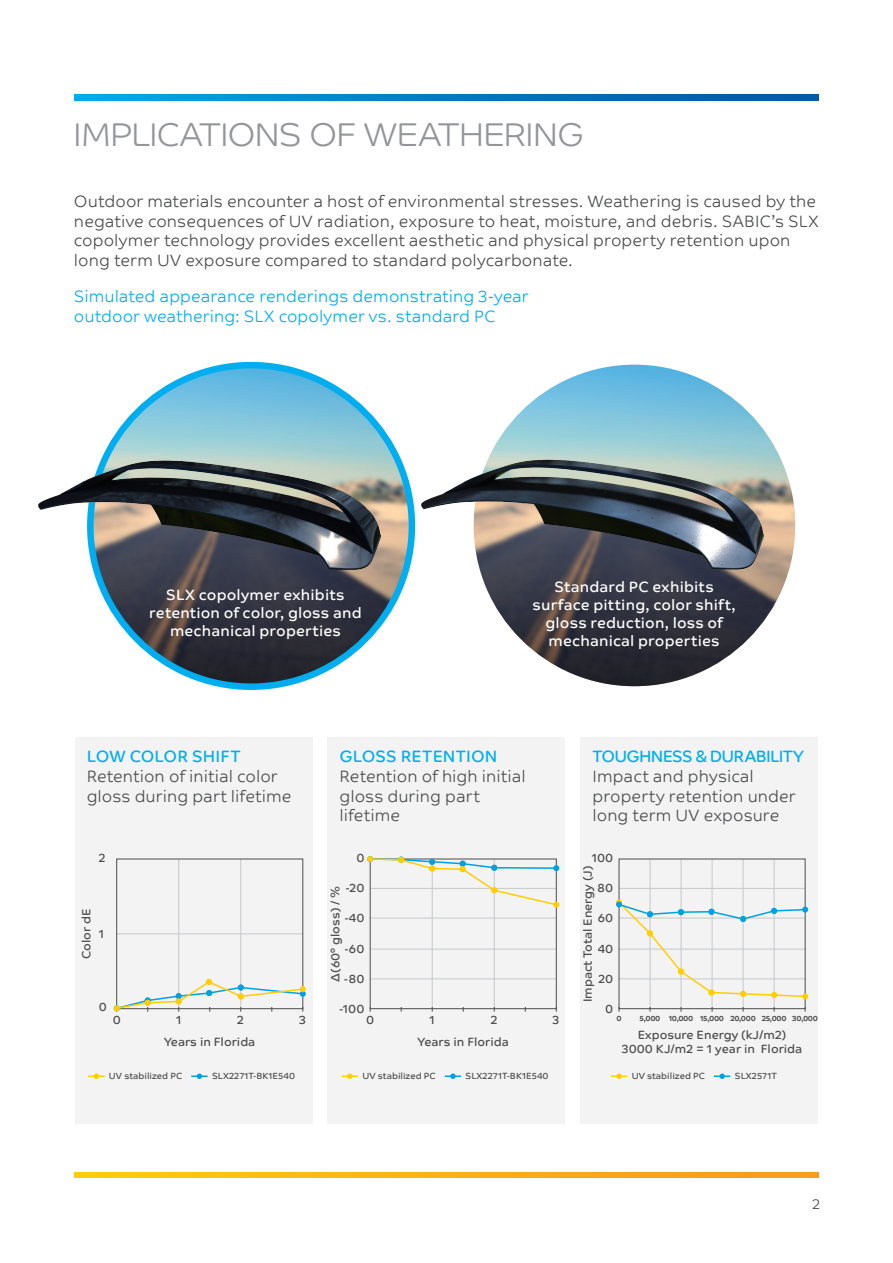
<style>
.page{position:relative;width:893px;height:1263px;background:#fff}
.page>*{position:absolute;margin:0;border:0;box-sizing:border-box;transform-origin:0 0}
.t1{font:300 33px "SABIC Typeface Headline";letter-spacing:.005em;color:#939598}
.t2{font:300 16.5px/19.8px "SABIC Typeface Text";letter-spacing:.005em;color:#4b4c4d}
.t3{font:300 16.5px/19.8px "SABIC Typeface Text";letter-spacing:.005em;color:#00aeef}
.t4{font:16.5px "SABIC Typeface Text";letter-spacing:-.04em;color:#00aeef}
.t5{font:16.5px "SABIC Typeface Text";letter-spacing:.01em;color:#00aeef}
.t6{font:16.5px "SABIC Typeface Text";letter-spacing:-.01em;color:#00aeef}
.t7{font:15px/18px "SABIC Typeface Text";letter-spacing:.01em;color:#fff;text-align:center}
.t8{font:300 14.25px "SABIC Typeface Text";color:#4b4c4d}
.t9{font:12px/14.4px "SABIC Typeface Text";color:#4c4c4c;text-align:center}
.t10{font:9px "SABIC Typeface Text";color:#4c4c4c}
.t11{font:700 7.5px "SABIC Typeface Text";letter-spacing:-.05em;color:#4c4c4c}
</style>
<div class="page">
<div style="left:75px;top:737px;width:238px;height:386px;background:#f3f3f4"></div>
<div style="left:327px;top:737px;width:238px;height:386px;background:#f3f3f4"></div>
<div style="left:580px;top:737px;width:237px;height:386px;background:#f3f3f4"></div>
<svg style="left:74px;top:95px;width:745px;height:5px;background:#007cc5"></svg>
<svg style="left:75px;top:1172px;width:744px;height:6px;background:#fab215"></svg>
<img style="left:474px;top:365px;width:321px;height:321px;border-radius:161px">
<svg style="left:500px;top:512px;width:295px;height:174px"></svg>
<img style="left:414px;top:436px;width:359px;height:178px">
<img style="left:90px;top:365px;width:322px;height:322px;border-radius:161px">
<svg style="left:113px;top:512px;width:299px;height:175px"></svg>
<img style="left:38px;top:437px;width:352px;height:178px">
<hr style="left:117px;top:933px;width:186px;height:1px;background:#c6c8ca">
<hr style="left:178px;top:859px;width:1px;height:150px;background:#c6c8ca">
<hr style="left:240px;top:859px;width:1px;height:150px;background:#c6c8ca">
<div style="left:116px;top:859px;width:187px;height:150px;border:1px solid #4c4c4c"></div>
<svg style="left:88px;top:1073px;width:16px;height:6px"></svg>
<svg style="left:191px;top:1073px;width:17px;height:6px"></svg>
<svg style="left:114px;top:979px;width:192px;height:33px"></svg>
<hr style="left:370px;top:978px;width:186px;height:1px;background:#c6c8ca">
<hr style="left:370px;top:949px;width:186px;height:1px;background:#c6c8ca">
<hr style="left:370px;top:918px;width:186px;height:1px;background:#c6c8ca">
<hr style="left:432px;top:859px;width:1px;height:150px;background:#c6c8ca">
<hr style="left:494px;top:859px;width:1px;height:150px;background:#c6c8ca">
<div style="left:370px;top:859px;width:187px;height:150px;border:1px solid #4c4c4c"></div>
<svg style="left:342px;top:1073px;width:16px;height:6px"></svg>
<svg style="left:445px;top:1073px;width:16px;height:6px"></svg>
<svg style="left:367px;top:856px;width:192px;height:52px"></svg>
<hr style="left:619px;top:888px;width:186px;height:1px;background:#c6c8ca">
<hr style="left:650px;top:859px;width:1px;height:150px;background:#c6c8ca">
<hr style="left:681px;top:859px;width:1px;height:150px;background:#c6c8ca">
<hr style="left:712px;top:859px;width:1px;height:150px;background:#c6c8ca">
<hr style="left:743px;top:859px;width:1px;height:150px;background:#c6c8ca">
<hr style="left:774px;top:859px;width:1px;height:150px;background:#c6c8ca">
<div style="left:619px;top:859px;width:186px;height:150px;border:1px solid #4c4c4c"></div>
<svg style="left:611px;top:1073px;width:16px;height:6px"></svg>
<svg style="left:714px;top:1073px;width:16px;height:6px"></svg>
<svg style="left:616px;top:899px;width:192px;height:100px"></svg>
<h1 class="t1" style="left:74px;top:116px;width:511px">IMPLICATIONS OF WEATHERING</h1>
<p class="t2" style="left:74px;top:190px;width:746px">Outdoor materials encounter a host of environmental stresses. Weathering is caused by the negative consequences of UV radiation, exposure to heat, moisture, and debris. SABIC’s SLX copolymer technology provides excellent aesthetic and physical property retention upon long term UV exposure compared to standard polycarbonate.</p>
<p class="t3" style="left:74px;top:285px;width:456px">Simulated appearance renderings demonstrating 3-year outdoor weathering: SLX copolymer vs. standard PC</p>
<p class="t7" style="left:149px;top:585px;width:214px">SLX copolymer exhibits retention of color, gloss and mechanical properties</p>
<p class="t7" style="left:533px;top:577px;width:205px">Standard PC exhibits surface pitting, color shift, gloss reduction, loss of mechanical properties</p>
<p class="t6" style="left:87px;top:747px;width:156px">LOW COLOR SHIFT</p>
<p class="t2" style="left:87px;top:765px;width:206px">Retention of initial color gloss during part lifetime</p>
<p class="t9" style="left:99px;top:850px;width:8px">2</p>
<p class="t9" style="left:79px;top:959px;width:52px;rotate:-90deg">Color dE</p>
<p class="t9" style="left:99px;top:927px;width:7px">1</p>
<p class="t9" style="left:99px;top:999px;width:10px">0</p>
<p class="t9" style="left:113px;top:1013px;width:10px">0</p>
<p class="t9" style="left:176px;top:1013px;width:7px">1</p>
<p class="t9" style="left:237px;top:1013px;width:8px">2</p>
<p class="t9" style="left:299px;top:1013px;width:9px">3</p>
<p class="t9" style="left:164px;top:1034px;width:93px">Years in Florida</p>
<p class="t10" style="left:109px;top:1070px;width:75px">UV stabilized PC</p>
<p class="t10" style="left:212px;top:1070px;width:85px">SLX2271T-BK1E540</p>
<p class="t5" style="left:340px;top:747px;width:159px">GLOSS RETENTION</p>
<p class="t2" style="left:340px;top:765px;width:188px">Retention of high initial gloss during part lifetime</p>
<p class="t9" style="left:356px;top:850px;width:10px">0</p>
<p class="t9" style="left:346px;top:881px;width:20px">-20</p>
<p class="t9" style="left:344px;top:911px;width:21px">-40</p>
<p class="t9" style="left:345px;top:941px;width:21px">-60</p>
<p class="t9" style="left:344px;top:971px;width:22px">-80</p>
<p class="t9" style="left:339px;top:1002px;width:27px">-100</p>
<p class="t9" style="left:328px;top:982px;width:97px;rotate:-90deg">Δ(60° gloss) / %</p>
<p class="t9" style="left:366px;top:1013px;width:10px">0</p>
<p class="t9" style="left:429px;top:1013px;width:7px">1</p>
<p class="t9" style="left:491px;top:1013px;width:8px">2</p>
<p class="t9" style="left:553px;top:1013px;width:9px">3</p>
<p class="t9" style="left:418px;top:1034px;width:93px">Years in Florida</p>
<p class="t10" style="left:362px;top:1070px;width:75px">UV stabilized PC</p>
<p class="t10" style="left:466px;top:1070px;width:85px">SLX2271T-BK1E540</p>
<p class="t4" style="left:592px;top:747px;width:213px">TOUGHNESS &amp; DURABILITY</p>
<p class="t2" style="left:592px;top:765px;width:205px">Impact and physical property retention under long term UV exposure</p>
<p class="t9" style="left:592px;top:850px;width:23px">100</p>
<p class="t9" style="left:597px;top:881px;width:18px">80</p>
<p class="t9" style="left:598px;top:911px;width:17px">60</p>
<p class="t9" style="left:598px;top:941px;width:17px">40</p>
<p class="t9" style="left:598px;top:971px;width:16px">20</p>
<p class="t9" style="left:605px;top:1002px;width:10px">0</p>
<p class="t9" style="left:580px;top:1002px;width:138px;rotate:-90deg">Impact Total Energy (J)</p>
<p class="t11" style="left:616px;top:1011px;width:7px">0</p>
<p class="t11" style="left:640px;top:1011px;width:86px">5,000 10,000 15,000</p>
<p class="t11" style="left:730px;top:1011px;width:89px">20,000 25,000 30,000</p>
<p class="t9" style="left:622px;top:1027px;width:182px">Exposure Energy (kJ/m2)<br>3000 KJ/m2 = 1 year in Florida</p>
<p class="t10" style="left:632px;top:1070px;width:75px">UV stabilized PC</p>
<p class="t10" style="left:735px;top:1070px;width:44px">SLX2571T</p>
<p class="t8" style="left:812px;top:1190px;width:9px">2</p>
</div>
